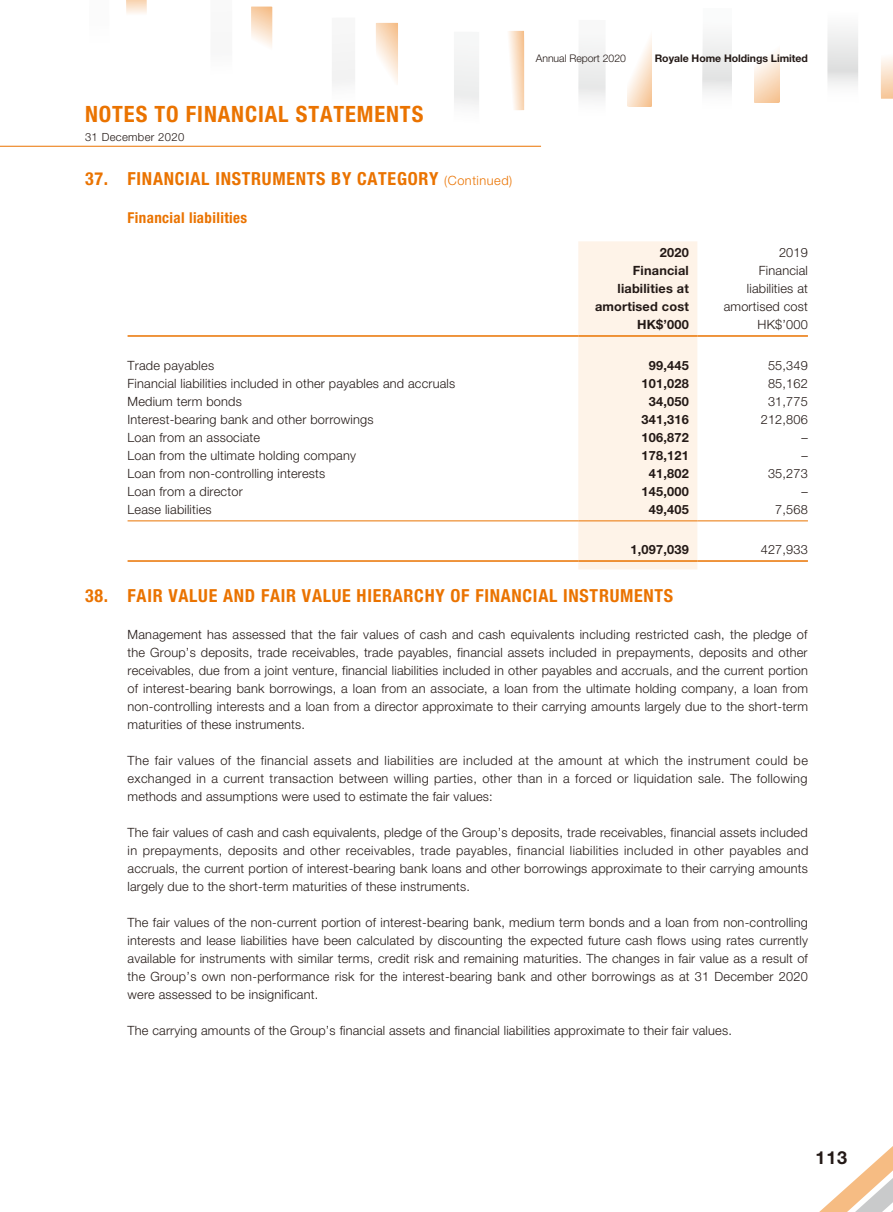
<style>
.page{position:relative;width:893px;height:1212px;background:#fff}
.page>*{position:absolute;margin:0;border:0;box-sizing:border-box;transform-origin:0 0}
.t1{font:700 condensed 22.5px "Helvetica Neue LT Std";letter-spacing:.04em;color:#ea7300}
.t2{font:700 condensed 18px "Helvetica Neue LT Std";letter-spacing:.04em;color:#ea7300}
.t3{font:700 18px "Helvetica Neue LT Std";color:#231916}
.t4{font:700 condensed 15px "Helvetica Neue LT Std";letter-spacing:.025em;color:#ea7300}
.t5{font:300 12.75px/18px "Helvetica Neue LT Std";letter-spacing:.015em;color:#231916;text-align:justify}
.t6{font:700 12.75px/18px "Helvetica Neue LT Std";letter-spacing:.015em;color:#231916;text-align:right}
.t7{font:300 11.25px "Helvetica Neue LT Std";letter-spacing:.03em;color:#231916}
.t8{font:700 10.5px "Helvetica Neue LT Std";letter-spacing:-.005em;color:#231916}
.t9{font:300 10.5px "Helvetica Neue LT Std";letter-spacing:-.005em;color:#231916}
.s1{font-weight:300;font-stretch:normal;font-size:12.75px}
</style>
<div class="page">
<svg style="left:827px;top:29px;width:31px;height:57px"></svg>
<svg style="left:703px;top:35px;width:29px;height:58px"></svg>
<svg style="left:454px;top:52px;width:25px;height:94px"></svg>
<svg style="left:332px;top:51px;width:23px;height:95px"></svg>
<svg style="left:210px;top:145px;width:22px;height:1px"></svg>
<svg style="left:89px;top:145px;width:20px;height:1px"></svg>
<svg style="left:881px;top:57px;width:12px;height:42px"></svg>
<svg style="left:754px;top:50px;width:25px;height:53px"></svg>
<svg style="left:508px;top:31px;width:16px;height:79px"></svg>
<svg style="left:376px;top:23px;width:22px;height:61px"></svg>
<svg style="left:251px;top:7px;width:21px;height:41px"></svg>
<svg style="left:126px;top:0;width:21px;height:14px"></svg>
<svg style="left:819px;top:1146px;width:74px;height:66px"></svg>
<hr style="left:0;top:146px;width:541px;height:1px;background:#ea7300">
<svg style="left:578px;top:36px;width:119px;height:533px"></svg>
<hr style="left:128px;top:335px;width:450px;height:2px;background:#ea7300">
<hr style="left:578px;top:335px;width:119px;height:2px;background:#ea7300">
<hr style="left:697px;top:335px;width:111px;height:2px;background:#ea7300">
<hr style="left:128px;top:520px;width:450px;height:1px;background:#ea7300">
<hr style="left:578px;top:520px;width:119px;height:1px;background:#ea7300">
<hr style="left:697px;top:520px;width:111px;height:1px;background:#ea7300">
<hr style="left:128px;top:560px;width:450px;height:2px;background:#ea7300">
<hr style="left:578px;top:560px;width:119px;height:2px;background:#ea7300">
<hr style="left:697px;top:560px;width:111px;height:2px;background:#ea7300">
<h1 class="t1" style="left:85px;top:100px;width:340px">NOTES TO FINANCIAL STATEMENTS</h1>
<p class="t7" style="left:85px;top:130px;width:101px">31 December 2020</p>
<h2 class="t2" style="left:85px;top:168px;width:429px">37. FINANCIAL INSTRUMENTS BY CATEGORY <span class="s1">(Continued)</span></h2>
<p class="t4" style="left:128px;top:209px;width:121px">Financial liabilities</p>
<p class="t9" style="left:536px;top:52px;width:92px">Annual Report 2020</p>
<p class="t8" style="left:655px;top:52px;width:155px">Royale Home Holdings Limited</p>
<p class="t6" style="left:660px;top:243px;width:30px">2020</p>
<p class="t5" style="left:779px;top:243px;width:30px">2019</p>
<p class="t6" style="left:595px;top:261px;width:95px">Financial liabilities at amortised cost</p>
<p class="t5" style="left:724px;top:261px;width:86px;text-align:right">Financial liabilities at amortised cost</p>
<p class="t6" style="left:637px;top:315px;width:53px">HK$’000</p>
<p class="t5" style="left:758px;top:315px;width:52px">HK$’000</p>
<p class="t5" style="left:128px;top:356px;width:88px">Trade payables</p>
<p class="t6" style="left:649px;top:356px;width:41px">99,445</p>
<p class="t5" style="left:768px;top:356px;width:41px">55,349</p>
<p class="t5" style="left:128px;top:374px;width:329px">Financial liabilities included in other payables and accruals</p>
<p class="t6" style="left:642px;top:374px;width:49px">101,028</p>
<p class="t5" style="left:768px;top:374px;width:41px">85,162</p>
<p class="t5" style="left:128px;top:392px;width:116px">Medium term bonds</p>
<p class="t6" style="left:649px;top:392px;width:41px">34,050</p>
<p class="t5" style="left:768px;top:392px;width:41px">31,775</p>
<p class="t5" style="left:128px;top:410px;width:247px">Interest-bearing bank and other borrowings</p>
<p class="t6" style="left:642px;top:410px;width:49px">341,316</p>
<p class="t5" style="left:761px;top:410px;width:49px">212,806</p>
<p class="t5" style="left:128px;top:428px;width:134px">Loan from an associate</p>
<p class="t6" style="left:642px;top:428px;width:49px">106,872</p>
<p class="t5" style="left:802px;top:428px;width:8px">–</p>
<p class="t5" style="left:128px;top:446px;width:230px">Loan from the ultimate holding company</p>
<p class="t6" style="left:642px;top:446px;width:49px">178,121</p>
<p class="t5" style="left:802px;top:446px;width:8px">–</p>
<p class="t5" style="left:128px;top:464px;width:199px">Loan from non-controlling interests</p>
<p class="t6" style="left:649px;top:464px;width:41px">41,802</p>
<p class="t5" style="left:768px;top:464px;width:41px">35,273</p>
<p class="t5" style="left:128px;top:482px;width:117px">Loan from a director</p>
<p class="t6" style="left:642px;top:482px;width:49px">145,000</p>
<p class="t5" style="left:802px;top:482px;width:8px">–</p>
<p class="t5" style="left:128px;top:500px;width:86px">Lease liabilities</p>
<p class="t6" style="left:649px;top:500px;width:41px">49,405</p>
<p class="t5" style="left:775px;top:500px;width:34px">7,568</p>
<p class="t6" style="left:631px;top:540px;width:60px">1,097,039</p>
<p class="t5" style="left:761px;top:540px;width:49px">427,933</p>
<h2 class="t2" style="left:85px;top:585px;width:590px">38. FAIR VALUE AND FAIR VALUE HIERARCHY OF FINANCIAL INSTRUMENTS</h2>
<p class="t5" style="left:128px;top:625px;width:682px">Management has assessed that the fair values of cash and cash equivalents including restricted cash, the pledge of the Group’s deposits, trade receivables, trade payables, financial assets included in prepayments, deposits and other receivables, due from a joint venture, financial liabilities included in other payables and accruals, and the current portion of interest-bearing bank borrowings, a loan from an associate, a loan from the ultimate holding company, a loan from non-controlling interests and a loan from a director approximate to their carrying amounts largely due to the short-term maturities of these instruments.</p>
<p class="t5" style="left:128px;top:751px;width:682px">The fair values of the financial assets and liabilities are included at the amount at which the instrument could be exchanged in a current transaction between willing parties, other than in a forced or liquidation sale. The following methods and assumptions were used to estimate the fair values:</p>
<p class="t5" style="left:128px;top:823px;width:682px">The fair values of cash and cash equivalents, pledge of the Group’s deposits, trade receivables, financial assets included in prepayments, deposits and other receivables, trade payables, financial liabilities included in other payables and accruals, the current portion of interest-bearing bank loans and other borrowings approximate to their carrying amounts largely due to the short-term maturities of these instruments.</p>
<p class="t5" style="left:128px;top:913px;width:682px">The fair values of the non-current portion of interest-bearing bank, medium term bonds and a loan from non-controlling interests and lease liabilities have been calculated by discounting the expected future cash flows using rates currently available for instruments with similar terms, credit risk and remaining maturities. The changes in fair value as a result of the Group’s own non-performance risk for the interest-bearing bank and other borrowings as at 31 December 2020 were assessed to be insignificant.</p>
<p class="t5" style="left:128px;top:1021px;width:606px">The carrying amounts of the Group’s financial assets and financial liabilities approximate to their fair values.</p>
<h2 class="t3" style="left:816px;top:1147px;width:33px">113</h2>
</div>
